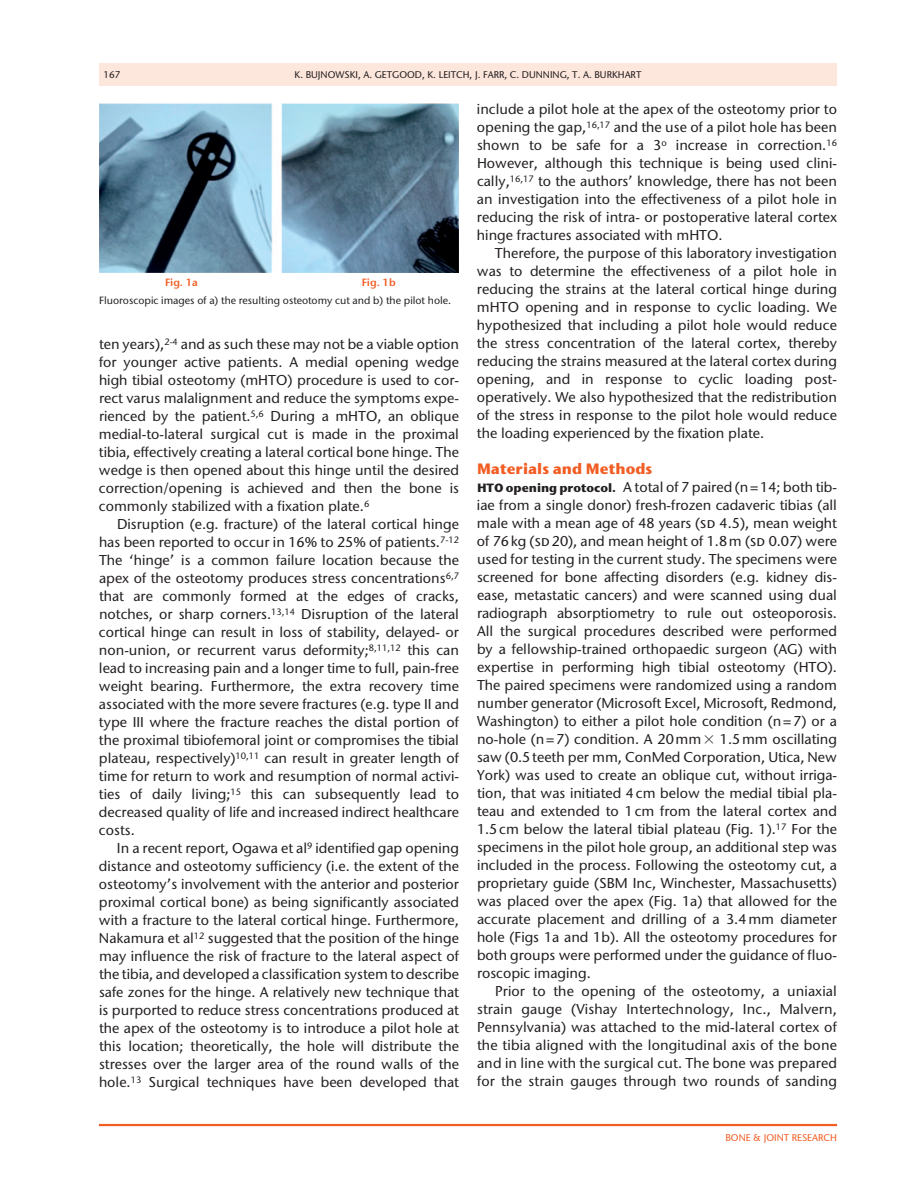
<style>
.page{position:relative;width:918px;height:1188px;background:#fff}
.page>*{position:absolute;margin:0;border:0;box-sizing:border-box;transform-origin:0 0}
.t1{font:700 15px "Stone Sans ITC Pro";color:#f25d23}
.t2{font:500 14.25px/18px "Stone Sans ITC Pro";color:#231f20;text-align:justify}
.t3{font:500 10.5px "Stone Sans ITC Pro";color:#231f20}
.t4{font:600 10.5px "Stone Sans ITC Pro";color:#f25d23}
.t5{font:500 9.75px "Stone Sans ITC Pro";color:#231f20}
.t6{font:500 9.75px "Stone Sans ITC Pro";color:#f25d23}
.s1{font-weight:700;font-size:12px}
</style>
<div class="page">
<div style="left:99px;top:63px;width:738px;height:23px;background:#fde7dc"></div>
<hr style="left:99px;top:1124px;width:738px;height:2px;background:#f25d23">
<img style="left:99px;top:103px;width:360px;height:170px">
<p class="t5" style="left:104px;top:68px;width:18px">167</p>
<p class="t5" style="left:295px;top:68px;width:348px">K. Bujnowski, A. Getgood, K. Leitch, J. Farr, C. Dunning, T. A. Burkhart</p>
<p class="t4" style="left:165px;top:276px;width:35px">Fig. 1a</p>
<p class="t4" style="left:362px;top:276px;width:36px">Fig. 1b</p>
<p class="t3" style="left:99px;top:294px;width:354px">Fluoroscopic images of a) the resulting osteotomy cut and b) the pilot hole.</p>
<p class="t2" style="left:99px;top:335px;width:362px">ten years),<sup>2-4</sup> and as such these may not be a viable option for younger active patients. A medial opening wedge high tibial osteotomy (mHTO) procedure is used to cor&shy;rect varus malalignment and reduce the symptoms expe&shy;rienced by the patient.<sup>5,6</sup> During a mHTO, an oblique medial-to-lateral surgical cut is made in the proximal tibia, effectively creating a lateral cortical bone hinge. The wedge is then opened about this hinge until the desired correction/opening is achieved and then the bone is commonly stabilized with a fixation plate.<sup>6</sup></p>
<p class="t2" style="left:99px;top:515px;width:362px;text-indent:18px">Disruption (e.g. fracture) of the lateral cortical hinge has been reported to occur in 16% to 25% of patients.<sup>7-12<br></sup>The ‘hinge’ is a common failure location because the apex of the osteotomy produces stress concentrations<sup>6,7 </sup>that are commonly formed at the edges of cracks, notches, or sharp corners.<sup>13,14</sup> Disruption of the lateral cortical hinge can result in loss of stability, delayed- or non-union, or recurrent varus deformity;<sup>8,11,12</sup> this can lead to increasing pain and a longer time to full, pain-free weight bearing. Furthermore, the extra recovery time associated with the more severe fractures (e.g. type II and type III where the fracture reaches the distal portion of the proximal tibiofemoral joint or compromises the tibial plateau, respectively)<sup>10,11</sup> can result in greater length of time for return to work and resumption of normal activi&shy;ties of daily living;<sup>15</sup> this can subsequently lead to decreased quality of life and increased indirect healthcare costs.</p>
<p class="t2" style="left:99px;top:839px;width:362px;text-indent:18px">In a recent report, Ogawa et al<sup>9</sup> identified gap opening distance and osteotomy sufficiency (i.e. the extent of the osteotomy’s involvement with the anterior and posterior proximal cortical bone) as being significantly associated with a fracture to the lateral cortical hinge. Furthermore, Nakamura et al<sup>12</sup> suggested that the position of the hinge may influence the risk of fracture to the lateral aspect of the tibia, and developed a classification system to describe safe zones for the hinge. A relatively new technique that is purported to reduce stress concentrations produced at the apex of the osteotomy is to introduce a pilot hole at this location; theoretically, the hole will distribute the stresses over the larger area of the round walls of the hole.<sup>13</sup> Surgical techniques have been developed that</p>
<p class="t2" style="left:477px;top:100px;width:362px">include a pilot hole at the apex of the osteotomy prior to opening the gap,<sup>16,17</sup> and the use of a pilot hole has been shown to be safe for a 3<sup>o</sup> increase in correction.<sup>16<br></sup>However, although this technique is being used clini&shy;cally,<sup>16,17</sup> to the authors’ knowledge, there has not been an investigation into the effectiveness of a pilot hole in reducing the risk of intra- or postoperative lateral cortex hinge fractures associated with mHTO.</p>
<p class="t2" style="left:477px;top:244px;width:362px;text-indent:18px">Therefore, the purpose of this laboratory investigation was to determine the effectiveness of a pilot hole in reducing the strains at the lateral cortical hinge during mHTO opening and in response to cyclic loading. We hypothesized that including a pilot hole would reduce the stress concentration of the lateral cortex, thereby reducing the strains measured at the lateral cortex during opening, and in response to cyclic loading post&shy;operatively. We also hypothesized that the redistribution of the stress in response to the pilot hole would reduce the loading experienced by the fixation plate.</p>
<p class="t1" style="left:477px;top:459px;width:177px">Materials and Methods</p>
<p class="t2" style="left:477px;top:478px;width:362px"><span class="s1">HTO opening protocol.</span> A total of 7 paired (n=14; both tib&shy;iae from a single donor) fresh-frozen cadaveric tibias (all male with a mean age of 48 years (sd 4.5), mean weight of 76kg (sd20), and mean height of 1.8m (sd 0.07) were used for testing in the current study. The specimens were screened for bone affecting disorders (e.g. kidney dis&shy;ease, metastatic cancers) and were scanned using dual radiograph absorptiometry to rule out osteoporosis.<br>All the surgical procedures described were performed by a fellowship-trained orthopaedic surgeon (AG) with expertise in performing high tibial osteotomy (HTO).<br>The paired specimens were randomized using a random number generator (Microsoft Excel, Microsoft, Redmond, Washington) to either a pilot hole condition (n=7) or a no-hole (n=7) condition. A 20mm</p>
<p class="t2" style="left:477px;top:730px;width:362px;text-indent:243px">1.5mm oscillating saw (0.5teeth per mm, ConMed Corporation, Utica, New York) was used to create an oblique cut, without irriga&shy;tion, that was initiated 4cm below the medial tibial pla&shy;teau and extended to 1cm from the lateral cortex and 1.5cm below the lateral tibial plateau (Fig. 1).<sup>17</sup> For the specimens in the pilot hole group, an additional step was included in the process. Following the osteotomy cut, a proprietary guide (SBM Inc, Winchester, Massachusetts) was placed over the apex (Fig. 1a) that allowed for the accurate placement and drilling of a 3.4mm diameter hole (Figs 1a and 1b). All the osteotomy procedures for both groups were performed under the guidance of fluo&shy;roscopic imaging.</p>
<p class="t2" style="left:477px;top:982px;width:362px;text-indent:18px">Prior to the opening of the osteotomy, a uniaxial strain gauge (Vishay Intertechnology, Inc., Malvern, Pennsylvania) was attached to the mid-lateral cortex of the tibia aligned with the longitudinal axis of the bone and in line with the surgical cut. The bone was prepared for the strain gauges through two rounds of sanding</p>
<p class="t6" style="left:725px;top:1132px;width:13px">BONE</p>
<p class="t6" style="left:753px;top:1132px;width:17px">&amp; JOINT</p>
<p class="t6" style="left:792px;top:1132px;width:6px">RESE</p>
<p class="t6" style="left:812px;top:1132px;width:13px">ARCH</p>
</div>
